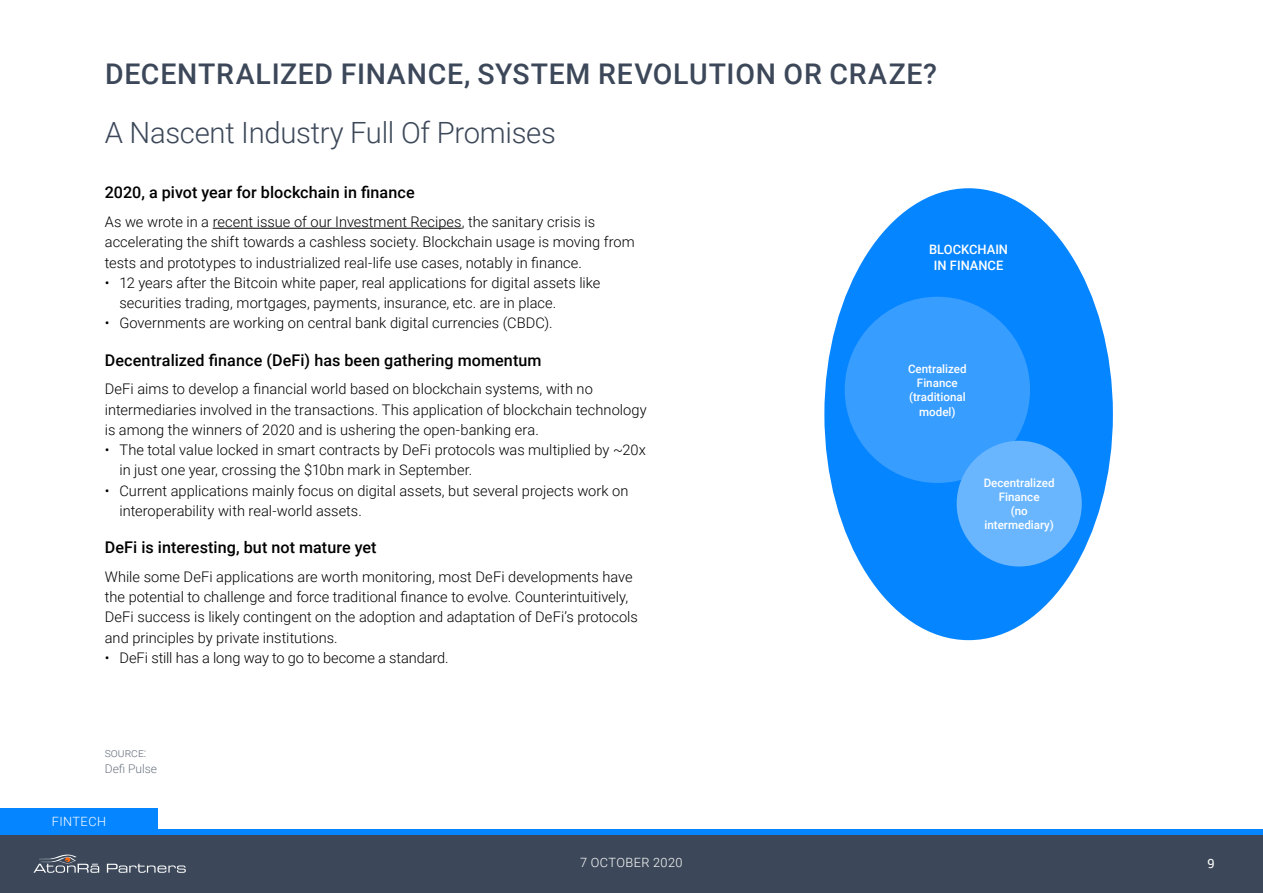
<style>
.page{position:relative;width:1263px;height:893px;background:#fff}
.page>*{position:absolute;margin:0;border:0;box-sizing:border-box;transform-origin:0 0}
.t1{font:300 29.25px "Roboto";letter-spacing:-.01em;color:#3c4859}
.t2{font:500 28.5px "Roboto";letter-spacing:.025em;color:#3c4859}
.t3{font:500 16.2px "Roboto";letter-spacing:.005em;color:#000}
.t4{font:300 14.7px/20.2px "Roboto";color:#000}
.t5{font:500 13.05px/15.6px "Roboto";color:#fff;text-align:center}
.t6{font:300 12.75px "Roboto";letter-spacing:.035em;color:#fff}
.t7{font:12.75px "Roboto";color:#fff}
.t8{font:300 12px/15.1px "Roboto";color:#6d7683}
.t9{font:500 11.7px/14.1px "Roboto";color:#fff;text-align:center}
</style>
<div class="page">
<div style="left:0;top:834px;width:1263px;height:59px;background:#3c4859"></div>
<svg style="left:107px;top:864px;width:79px;height:9px"></svg>
<svg style="left:33px;top:854px;width:66px;height:19px"></svg>
<div style="left:0;top:829px;width:1263px;height:5px;background:#0585ff"></div>
<div style="left:0;top:808px;width:158px;height:26px;background:#0585ff"></div>
<hr style="left:213px;top:228px;width:249px;height:1px;background:#000">
<div style="left:824px;top:188px;width:289px;height:452px;background:#0585ff;border-radius:50%"></div>
<div style="left:845px;top:297px;width:185px;height:186px;background:#379dff;border-radius:50%"></div>
<div style="left:957px;top:441px;width:125px;height:125px;background:#69b6ff;border-radius:50%"></div>
<h2 class="t2" style="left:105px;top:54px;width:833px">DECENTRALIZED FINANCE, SYSTEM REVOLUTION OR CRAZE?</h2>
<h1 class="t1" style="left:105px;top:112px;width:453px">A Nascent Industry Full Of Promises</h1>
<p class="t3" style="left:105px;top:181px;width:311px">2020, a pivot year for blockchain in finance</p>
<p class="t4" style="left:105px;top:211px;width:532px">As we wrote in a recent issue of our Investment Recipes, the sanitary crisis is accelerating the shift towards a cashless society. Blockchain usage is moving from tests and prototypes to industrialized real-life use cases, notably in finance.</p>
<p class="t4" style="left:119px;top:272px;width:482px;text-indent:-15px">• 12 years after the Bitcoin white paper, real applications for digital assets like securities trading, mortgages, payments, insurance, etc. are in place.</p>
<p class="t4" style="left:105px;top:313px;width:449px">• Governments are working on central bank digital currencies (CBDC).</p>
<p class="t3" style="left:105px;top:349px;width:438px">Decentralized finance (DeFi) has been gathering momentum</p>
<p class="t4" style="left:105px;top:379px;width:543px">DeFi aims to develop a financial world based on blockchain systems, with no intermediaries involved in the transactions. This application of blockchain technology is among the winners of 2020 and is ushering the open-banking era.</p>
<p class="t4" style="left:119px;top:439px;width:528px;text-indent:-15px">• The total value locked in smart contracts by DeFi protocols was multiplied by ~20x in just one year, crossing the $10bn mark in September.</p>
<p class="t4" style="left:119px;top:480px;width:511px;text-indent:-15px">• Current applications mainly focus on digital assets, but several projects work on interoperability with real-world assets.</p>
<p class="t3" style="left:105px;top:536px;width:273px">DeFi is interesting, but not mature yet</p>
<p class="t4" style="left:105px;top:566px;width:535px">While some DeFi applications are worth monitoring, most DeFi developments have the potential to challenge and force traditional finance to evolve. Counterintuitively, DeFi success is likely contingent on the adoption and adaptation of DeFi’s protocols and principles by private institutions.</p>
<p class="t4" style="left:105px;top:647px;width:345px">• DeFi still has a long way to go to become a standard.</p>
<p class="t8" style="left:105px;top:745px;width:54px">SOURCE:<br>Defi Pulse</p>
<p class="t6" style="left:52px;top:812px;width:56px">FINTECH</p>
<p class="t5" style="left:929px;top:241px;width:80px">BLOCKCHAIN<br>IN FINANCE</p>
<p class="t9" style="left:908px;top:362px;width:60px">Centralized<br>Finance (traditional model)</p>
<p class="t9" style="left:984px;top:475px;width:72px">Decentralized<br>Finance<br>(no intermediary)</p>
<p class="t6" style="left:580px;top:854px;width:104px">7 OCTOBER 2020</p>
<p class="t7" style="left:1207px;top:854px;width:9px">9</p>
</div>
